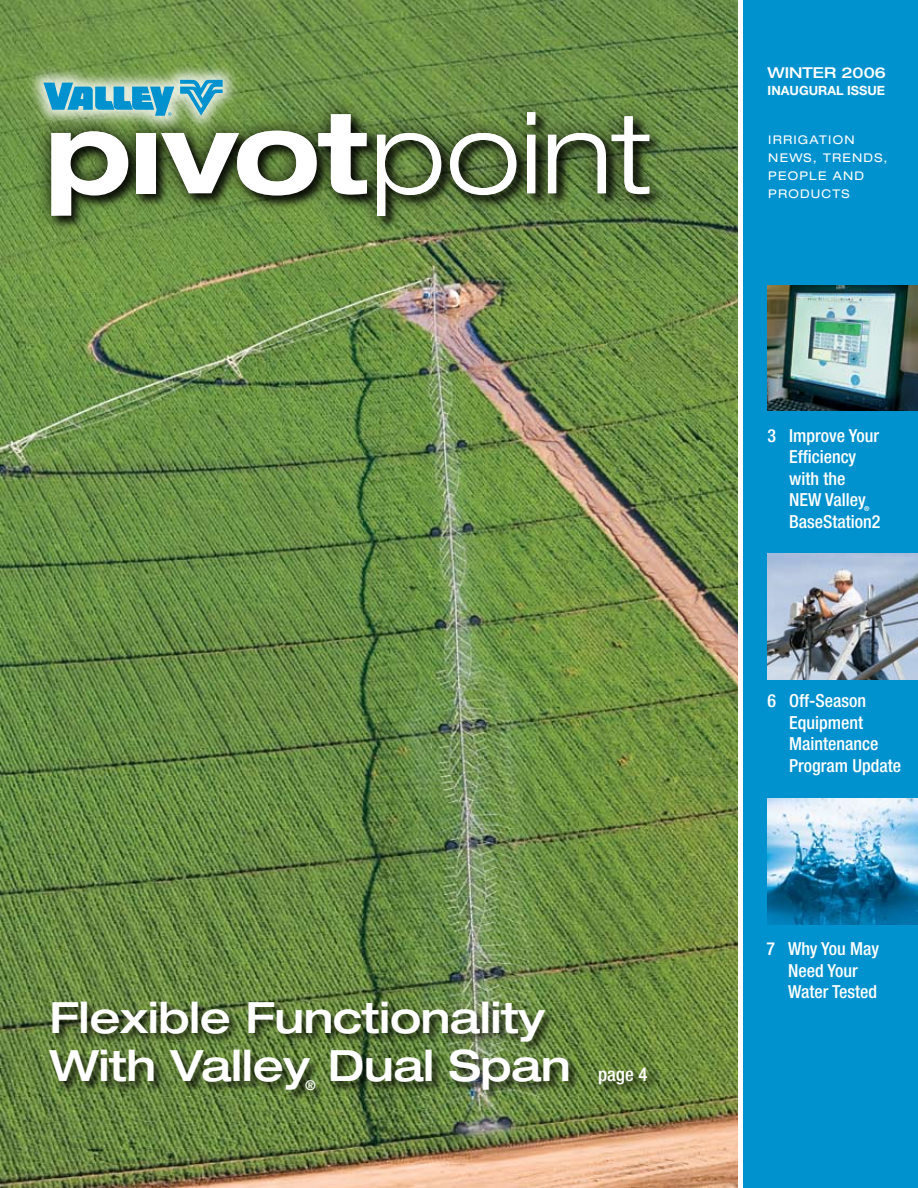
<style>
.page{position:relative;width:918px;height:1188px;background:#fff}
.page>*{position:absolute;margin:0;border:0;box-sizing:border-box;transform-origin:0 0}
.t1{font:500 expanded 43.2px/48.6px "Helvetica Neue";letter-spacing:-.01em;color:#fff}
.t2{font:500 condensed 18.9px "Helvetica Neue";color:#fff}
.t3{font:500 condensed 18px/21.6px "Helvetica Neue";color:#fff}
.t4{font:500 expanded 15px "Helvetica Neue";color:#fff}
.t5{font:500 expanded 13.5px "Helvetica Neue";color:#fff}
.t6{font:700 12.75px "Helvetica Neue";color:#fff}
.t7{font:expanded 12px/18px "Helvetica Neue";letter-spacing:.1em;color:#fff}
.t8{font:500 condensed 6.75px "Helvetica Neue";color:#fff}
</style>
<div class="page">
<img style="left:0;top:0;width:738px;height:1188px">
<div style="left:743px;top:0;width:175px;height:1188px;background:#0092cf"></div>
<div style="left:34px;top:95px;width:633px;height:140px;background:#000;opacity:.8"></div>
<img style="left:768px;top:285px;width:150px;height:126px">
<img style="left:768px;top:798px;width:150px;height:126px">
<div style="left:50px;top:111px;width:613px;height:120px;background:#000;opacity:.8"></div>
<svg style="left:377px;top:133px;width:64px;height:83px"></svg>
<svg style="left:450px;top:133px;width:66px;height:62px"></svg>
<svg style="left:527px;top:112px;width:8px;height:81px"></svg>
<svg style="left:548px;top:133px;width:58px;height:60px"></svg>
<svg style="left:612px;top:116px;width:37px;height:78px"></svg>
<div style="left:49px;top:1000px;width:610px;height:102px;background:#000;opacity:.7"></div>
<img style="left:768px;top:554px;width:150px;height:126px">
<div style="left:26px;top:62px;width:216px;height:71px;background:#fff;opacity:.8"></div>
<svg style="left:44px;top:80px;width:323px;height:136px"></svg>
<h1 class="t1" style="left:50px;top:992px;width:523px">Flexible Functionality<br>With Valley Dual Span</h1>
<p class="t5" style="left:305px;top:1077px;width:12px">®</p>
<p class="t2" style="left:598px;top:1063px;width:51px">page 4</p>
<p class="t4" style="left:768px;top:64px;width:120px">winter 2006</p>
<p class="t6" style="left:768px;top:83px;width:119px">INAUGURAL ISSUE</p>
<p class="t7" style="left:768px;top:130px;width:121px">IRRIGATION<br>NEWS, TRENDS,<br>PEOPLE AND<br>PRODUCTS</p>
<p class="t3" style="left:789px;top:424px;width:91px;text-indent:-22px">3 Improve Your<br>Efficiency with the<br>NEW Valley</p>
<p class="t8" style="left:864px;top:504px;width:7px">®</p>
<p class="t3" style="left:789px;top:511px;width:93px">BaseStation2</p>
<p class="t3" style="left:789px;top:690px;width:113px;text-indent:-22px">6 Off-Season<br>Equipment<br>Maintenance<br>Program Update</p>
<p class="t3" style="left:788px;top:938px;width:93px;text-indent:-22px">7 Why You May<br>Need Your<br>Water Tested</p>
</div>
